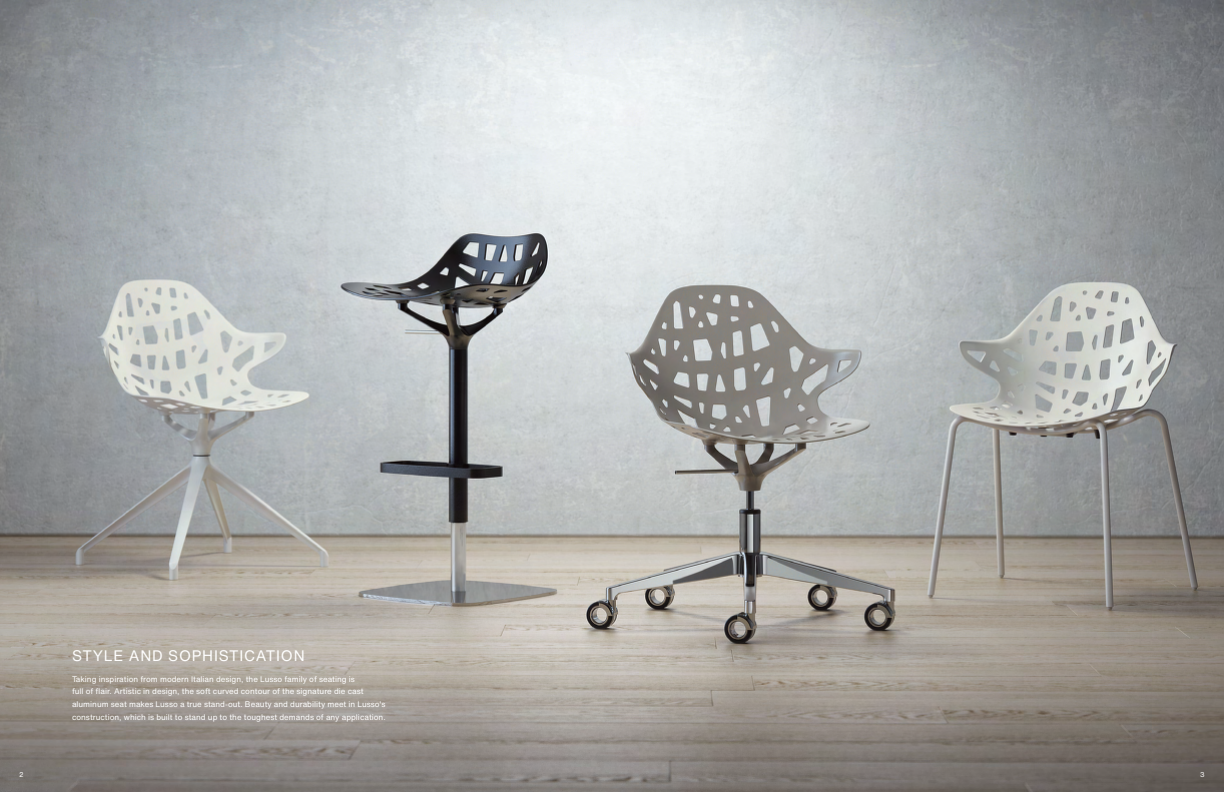
<style>
.page{position:relative;width:1224px;height:792px;background:#fff}
.page>*{position:absolute;margin:0;border:0;box-sizing:border-box;transform-origin:0 0}
.t1{font:15px "Helvetica Now Text";letter-spacing:.05em;color:#fff}
.t2{font:8px/12.8px "Helvetica Now Text";color:#fff}
.t3{font:7px "Helvetica Now Text";color:#fff}
</style>
<div class="page">
<img style="left:0;top:0;width:1224px;height:792px">
<h1 class="t1" style="left:72px;top:644px;width:234px">STYLE AND SOPHISTICATION</h1>
<p class="t2" style="left:72px;top:672px;width:315px">Taking inspiration from modern Italian design, the Lusso family of seating is<br>full of flair. Artistic in design, the soft curved contour of the signature die cast aluminum seat makes Lusso a true stand-out. Beauty and durability meet in Lusso's construction, which is built to stand up to the toughest demands of any application.</p>
<p class="t3" style="left:19px;top:769px;width:6px">2</p>
<p class="t3" style="left:1200px;top:769px;width:6px">3</p>
</div>
